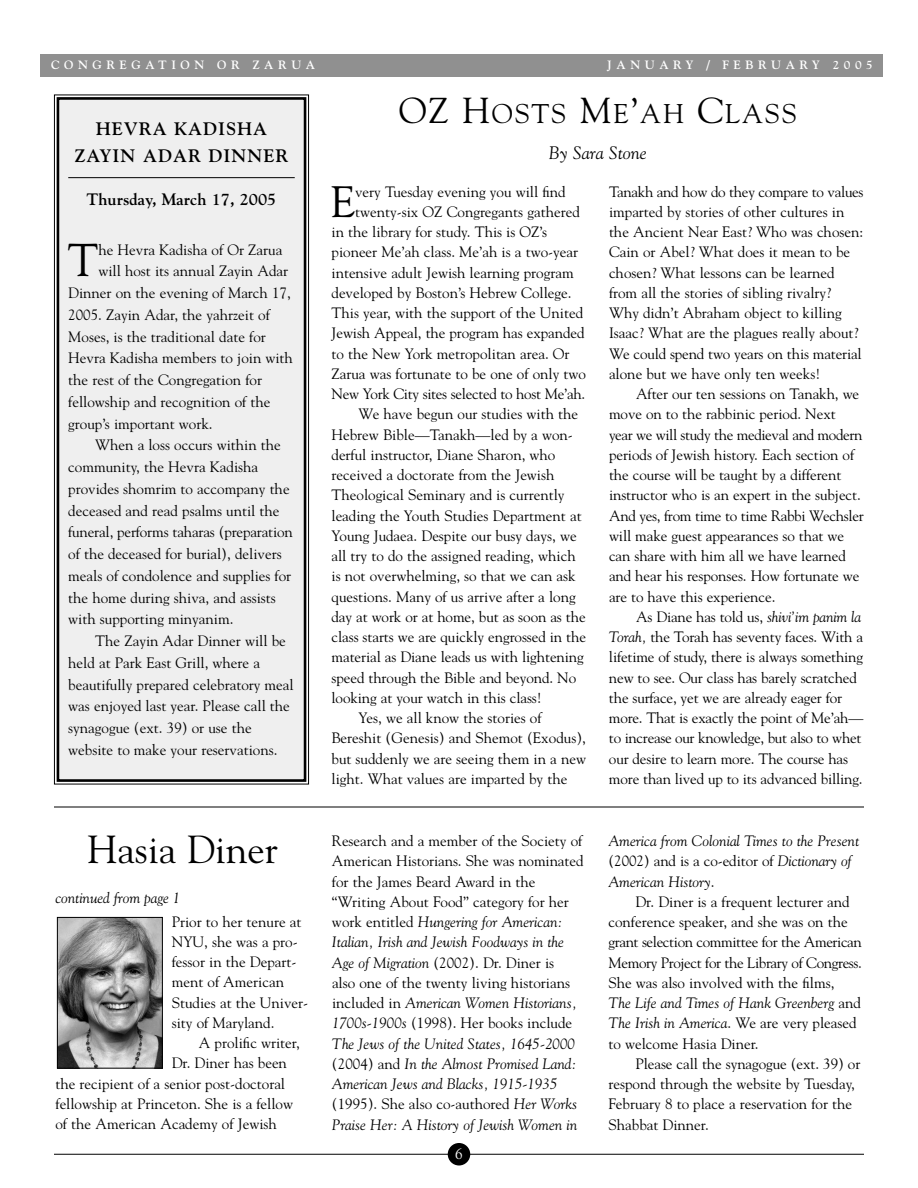
<style>
.page{position:relative;width:918px;height:1188px;background:#fff}
.page>*{position:absolute;margin:0;border:0;box-sizing:border-box;transform-origin:0 0}
.t1{font:45.9px "Goudy";color:#000}
.t2{font:43.65px "Goudy";color:#000}
.t3{font:39px "Goudy";color:#000}
.t4{font:27px "Goudy";letter-spacing:.065em;color:#000}
.t5{font:700 18px/27.8px "Goudy";letter-spacing:.055em;color:#000;text-align:center}
.t6{font:italic 18px "Goudy";color:#000}
.t7{font:700 16.5px "Goudy";color:#000}
.t8{font:15px/20.2px "Goudy";color:#000}
.t9{font:italic 15px/20.2px "Goudy";color:#000}
.t10{font:15px "Goudy";letter-spacing:-.02em;color:#000}
.t11{font:15px "Goudy";color:#fff}
.t12{font:700 12px "Goudy";letter-spacing:.38em;color:#fff}
.s1{font-size:36px}
.s2{font-style:italic}
.s3{font-style:normal}
</style>
<div class="page">
<img style="left:59px;top:919px;width:102px;height:148px">
<div style="left:57px;top:917px;width:106px;height:152px;border:1px solid #000"></div>
<hr style="left:54px;top:807px;width:810px;height:1px;background:#000">
<div style="left:58px;top:98px;width:247px;height:683px;background:#efefef"></div>
<hr style="left:68px;top:177px;width:227px;height:1px;background:#000">
<div style="left:54px;top:94px;width:255px;height:691px;border:1px solid #000"></div>
<div style="left:57px;top:97px;width:249px;height:685px;border:3px solid #000"></div>
<hr style="left:54px;top:1154px;width:810px;height:1px;background:#000">
<div style="left:448px;top:1143px;width:22px;height:23px;background:#000;border-radius:50%"></div>
<div style="left:40px;top:54px;width:844px;height:22px;background:#909090"></div>
<p class="t12" style="left:51px;top:60px;width:266px">CONGREGATION OR ZARUA</p>
<p class="t12" style="left:607px;top:60px;width:267px">JANUARY / FEBRUARY 2005</p>
<p class="t5" style="left:75px;top:116px;width:215px">HEVRA KADISHA<br>ZAYIN ADAR DINNER</p>
<p class="t7" style="left:87px;top:193px;width:191px">Thursday, March 17, 2005</p>
<h1 class="t1" style="left:68px;top:242px;width:32px">T</h1>
<p class="t8" style="left:98px;top:240px;width:185px">he Hevra Kadisha of Or Zarua</p>
<p class="t8" style="left:98px;top:262px;width:191px">will host its annual Zayin Adar</p>
<p class="t8" style="left:68px;top:284px;width:224px">Dinner on the evening of March 17,</p>
<p class="t8" style="left:68px;top:306px;width:203px">2005. Zayin Adar, the yahrzeit of</p>
<p class="t8" style="left:68px;top:327px;width:199px">Moses, is the traditional date for</p>
<p class="t8" style="left:68px;top:349px;width:226px">Hevra Kadisha members to join with</p>
<p class="t8" style="left:68px;top:371px;width:195px">the rest of the Congregation for</p>
<p class="t8" style="left:68px;top:393px;width:204px">fellowship and recognition of the</p>
<p class="t8" style="left:68px;top:414px;width:146px">group’s important work.</p>
<p class="t8" style="left:95px;top:436px;width:187px">When a loss occurs within the</p>
<p class="t8" style="left:68px;top:458px;width:191px">community, the Hevra Kadisha</p>
<p class="t8" style="left:68px;top:480px;width:223px">provides shomrim to accompany the</p>
<p class="t8" style="left:68px;top:501px;width:213px">deceased and read psalms until the</p>
<p class="t8" style="left:68px;top:523px;width:226px">funeral, performs taharas (preparation</p>
<p class="t8" style="left:68px;top:545px;width:215px">of the deceased for burial), delivers</p>
<p class="t8" style="left:68px;top:567px;width:225px">meals of condolence and supplies for</p>
<p class="t8" style="left:68px;top:588px;width:209px">the home during shiva, and assists</p>
<p class="t8" style="left:68px;top:610px;width:167px">with supporting minyanim.</p>
<p class="t8" style="left:95px;top:632px;width:192px">The Zayin Adar Dinner will be</p>
<p class="t8" style="left:68px;top:654px;width:193px">held at Park East Grill, where a</p>
<p class="t8" style="left:68px;top:675px;width:227px">beautifully prepared celebratory meal</p>
<p class="t8" style="left:68px;top:697px;width:223px">was enjoyed last year. Please call the</p>
<p class="t8" style="left:68px;top:719px;width:185px">synagogue (ext. 39) or use the</p>
<p class="t8" style="left:68px;top:741px;width:211px">website to make your reservations.</p>
<h3 class="t3" style="left:87px;top:834px;width:192px">Hasia Diner</h3>
<p class="t9" style="left:56px;top:889px;width:126px">continued from page 1</p>
<p class="t8" style="left:172px;top:913px;width:138px">Prior to her tenure at<br>NYU, she was a pro&shy;fessor in the Depart&shy;ment of American<br>Studies at the Univer&shy;sity of Maryland.</p>
<p class="t8" style="left:199px;top:1034px;width:103px">A prolific writer,</p>
<p class="t8" style="left:172px;top:1054px;width:117px">Dr. Diner has been</p>
<p class="t8" style="left:55px;top:1075px;width:231px">the recipient of a senior post-doctoral</p>
<p class="t8" style="left:55px;top:1095px;width:239px">fellowship at Princeton. She is a fellow</p>
<p class="t8" style="left:55px;top:1115px;width:223px">of the American Academy of Jewish</p>
<h3 class="t4" style="left:399px;top:103px;width:399px"><span class="s1">OZ H</span>OSTS <span class="s1">M</span>E<span class="s1">’</span>AH <span class="s1">C</span>LASS</h3>
<p class="t6" style="left:549px;top:145px;width:99px">By Sara Stone</p>
<h2 class="t2" style="left:331px;top:184px;width:26px">E</h2>
<p class="t8" style="left:355px;top:182px;width:212px">very Tuesday evening you will find</p>
<p class="t8" style="left:355px;top:203px;width:226px">twenty-six OZ Congregants gathered</p>
<p class="t8" style="left:332px;top:223px;width:217px">in the library for study. This is OZ’s</p>
<p class="t8" style="left:332px;top:243px;width:248px">pioneer Me’ah class. Me’ah is a two-year</p>
<p class="t8" style="left:332px;top:263px;width:244px">intensive adult Jewish learning program</p>
<p class="t8" style="left:332px;top:284px;width:242px">developed by Boston’s Hebrew College.</p>
<p class="t8" style="left:332px;top:304px;width:253px">This year, with the support of the United</p>
<p class="t8" style="left:332px;top:324px;width:255px">Jewish Appeal, the program has expanded</p>
<p class="t8" style="left:332px;top:344px;width:240px">to the New York metropolitan area. Or</p>
<p class="t8" style="left:332px;top:365px;width:256px">Zarua was fortunate to be one of only two</p>
<p class="t10" style="left:332px;top:388px;width:255px">New York City sites selected to host Me’ah.</p>
<p class="t8" style="left:359px;top:405px;width:221px">We have begun our studies with the</p>
<p class="t8" style="left:332px;top:425px;width:243px">Hebrew Bible—Tanakh—led by a won-</p>
<p class="t8" style="left:332px;top:446px;width:225px">derful instructor, Diane Sharon, who</p>
<p class="t8" style="left:332px;top:466px;width:224px">received a doctorate from the Jewish</p>
<p class="t8" style="left:332px;top:486px;width:235px">Theological Seminary and is currently</p>
<p class="t8" style="left:332px;top:506px;width:252px">leading the Youth Studies Department at</p>
<p class="t8" style="left:332px;top:527px;width:247px">Young Judaea. Despite our busy days, we</p>
<p class="t8" style="left:332px;top:547px;width:246px">all try to do the assigned reading, which</p>
<p class="t8" style="left:332px;top:567px;width:246px">is not overwhelming, so that we can ask</p>
<p class="t8" style="left:332px;top:587px;width:246px">questions. Many of us arrive after a long</p>
<p class="t8" style="left:332px;top:608px;width:256px">day at work or at home, but as soon as the</p>
<p class="t8" style="left:332px;top:628px;width:256px">class starts we are quickly engrossed in the</p>
<p class="t8" style="left:332px;top:648px;width:254px">material as Diane leads us with lightening</p>
<p class="t8" style="left:332px;top:668px;width:246px">speed through the Bible and beyond. No</p>
<p class="t8" style="left:332px;top:689px;width:212px">looking at your watch in this class!</p>
<p class="t8" style="left:359px;top:709px;width:185px">Yes, we all know the stories of</p>
<p class="t8" style="left:332px;top:729px;width:256px">Bereshit (Genesis) and Shemot (Exodus),</p>
<p class="t8" style="left:332px;top:749px;width:256px">but suddenly we are seeing them in a new</p>
<p class="t8" style="left:332px;top:770px;width:237px">light. What values are imparted by the</p>
<p class="t8" style="left:609px;top:182px;width:256px">Tanakh and how do they compare to values imparted by stories of other cultures in the Ancient Near East? Who was chosen:<br>Cain or Abel? What does it mean to be chosen? What lessons can be learned from all the stories of sibling rivalry?<br>Why didn’t Abraham object to killing Isaac? What are the plagues really about?<br>We could spend two years on this material alone but we have only ten weeks!</p>
<p class="t8" style="left:609px;top:385px;width:256px;text-indent:27px">After our ten sessions on Tanakh, we move on to the rabbinic period. Next<br>year we will study the medieval and modern periods of Jewish history. Each section of the course will be taught by a different instructor who is an expert in the subject.<br>And yes, from time to time Rabbi Wechsler will make guest appearances so that we can share with him all we have learned and hear his responses. How fortunate we are to have this experience.</p>
<p class="t8" style="left:609px;top:608px;width:256px;text-indent:27px">As Diane has told us, <span class="s2">shivi’im panim la Torah,</span> the Torah has seventy faces. With a lifetime of study, there is always something new to see. Our class has barely scratched the surface, yet we are already eager for more. That is exactly the point of Me’ah— to increase our knowledge, but also to whet our desire to learn more. The course has more than lived up to its advanced billing.</p>
<p class="t8" style="left:332px;top:832px;width:253px">Research and a member of the Society of American Historians. She was nominated for the James Beard Award in the “Writing About Food” category for her work entitled <span class="s2">Hungering for American:<br>Italian, Irish and Jewish Foodways in the Age of Migration</span> (2002). Dr. Diner is<br>also one of the twenty living historians included in <span class="s2">American Women Historians, 1700s-1900s</span> (1998). Her books include <span class="s2">The Jews of the United States, 1645-2000 </span>(2004) and <span class="s2">In the Almost Promised Land:<br>American Jews and Blacks, 1915-1935 </span>(1995). She also co-authored <span class="s2">Her Works Praise Her: A History of Jewish Women in</span></p>
<p class="t9" style="left:608px;top:832px;width:252px">America from Colonial Times to the Present <span class="s3">(2002) and is a co-editor of</span> Dictionary of<br>American History<span class="s3">.</span></p>
<p class="t8" style="left:608px;top:893px;width:255px;text-indent:27px">Dr. Diner is a frequent lecturer and conference speaker, and she was on the grant selection committee for the American Memory Project for the Library of Congress.<br>She was also involved with the films,<br><span class="s2">The Life and Times of Hank Greenberg</span> and <span class="s2">The Irish in America</span>. We are very pleased to welcome Hasia Diner.</p>
<p class="t8" style="left:608px;top:1055px;width:253px;text-indent:27px">Please call the synagogue (ext. 39) or respond through the website by Tuesday, February 8 to place a reservation for the Shabbat Dinner.</p>
<p class="t11" style="left:455px;top:1148px;width:9px">6</p>
</div>
